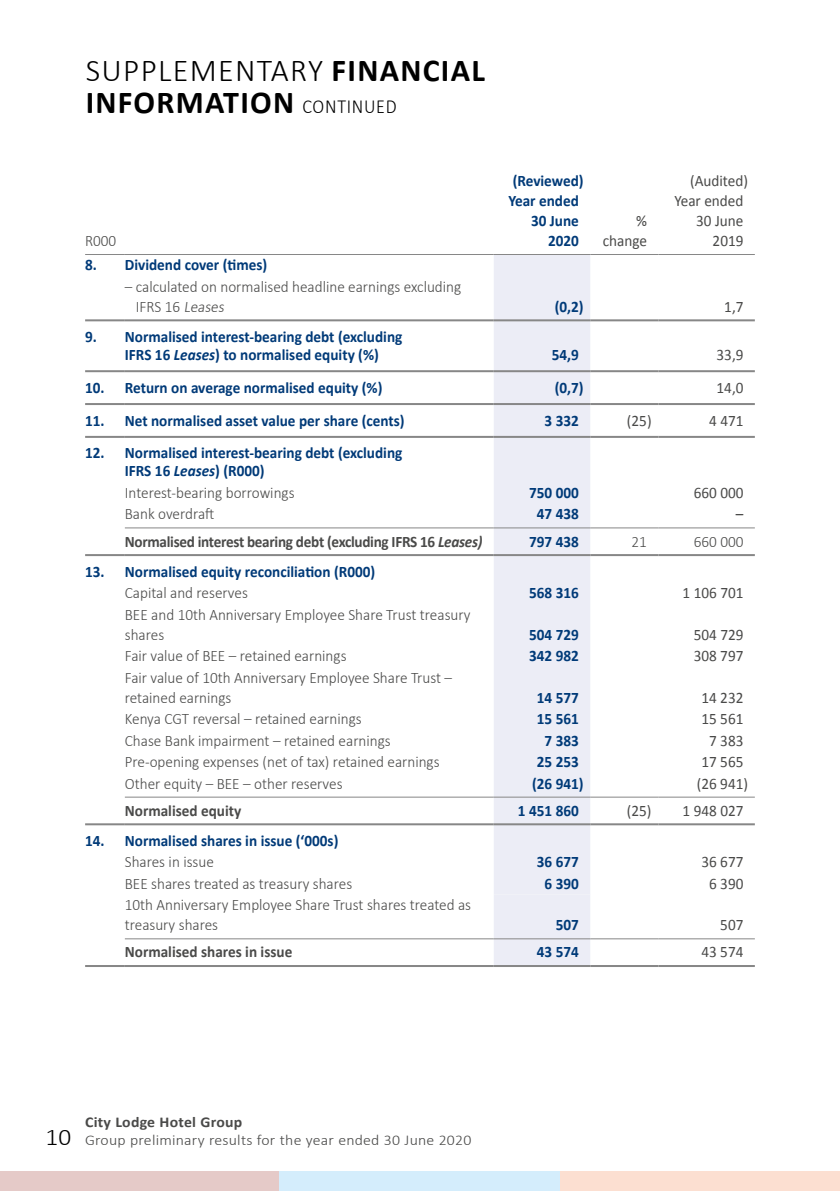
<style>
.page{position:relative;width:840px;height:1191px;background:#fff}
.page>*{position:absolute;margin:0;border:0;box-sizing:border-box;transform-origin:0 0}
.t1{font:700 32px/32px "Calibri";letter-spacing:.04em;color:#000}
.t2{font:300 24px "Calibri";color:#000;scale:1.05 1}
.t3{font:300 16px/20px "Calibri";color:#4a4a49;scale:.95 1}
.t4{font:700 16px/20px "Calibri";color:#003a78;scale:.95 1}
.t5{font:16px/20px "Calibri";color:#4a4a49;text-align:right;scale:.95 1}
.t6{font:700 16px "Calibri";letter-spacing:-.02em;color:#4a4a49;scale:.95 1}
.t7{font:700 16px "Calibri";color:#4a4a49;scale:.95 1}
.t8{font:300 15px "Calibri";letter-spacing:.015em;color:#4a4a49;scale:1.05 1}
.t9{font:700 15px "Calibri";letter-spacing:.015em;color:#4a4a49;scale:1.05 1}
.s1{font-weight:300}
.s2{font-weight:300;font-size:20px}
.s3{font-style:italic}
</style>
<div class="page">
<div style="left:0;top:1171px;width:280px;height:20px;background:#e5cac8"></div>
<div style="left:559px;top:1171px;width:280px;height:20px;background:#fcdfd1"></div>
<div style="left:279px;top:1171px;width:280px;height:20px;background:#d4edfc"></div>
<div style="left:493px;top:255px;width:97px;height:639px;background:#ecedf6"></div>
<div style="left:493px;top:894px;width:97px;height:71px;background:#ecedf6"></div>
<hr style="left:85px;top:254px;width:40px;height:1px;background:#878787">
<hr style="left:125px;top:254px;width:368px;height:1px;background:#878787">
<hr style="left:493px;top:254px;width:97px;height:1px;background:#878787">
<hr style="left:590px;top:254px;width:68px;height:1px;background:#878787">
<hr style="left:658px;top:254px;width:96px;height:1px;background:#878787">
<hr style="left:85px;top:319px;width:40px;height:2px;background:#878787">
<hr style="left:125px;top:319px;width:368px;height:2px;background:#878787">
<hr style="left:493px;top:319px;width:97px;height:2px;background:#878787">
<hr style="left:590px;top:319px;width:68px;height:2px;background:#878787">
<hr style="left:658px;top:319px;width:96px;height:2px;background:#878787">
<hr style="left:85px;top:370px;width:40px;height:2px;background:#878787">
<hr style="left:125px;top:370px;width:368px;height:2px;background:#878787">
<hr style="left:493px;top:370px;width:97px;height:2px;background:#878787">
<hr style="left:590px;top:370px;width:68px;height:2px;background:#878787">
<hr style="left:658px;top:370px;width:96px;height:2px;background:#878787">
<hr style="left:85px;top:403px;width:40px;height:2px;background:#878787">
<hr style="left:125px;top:403px;width:368px;height:2px;background:#878787">
<hr style="left:493px;top:403px;width:97px;height:2px;background:#878787">
<hr style="left:590px;top:403px;width:68px;height:2px;background:#878787">
<hr style="left:658px;top:403px;width:96px;height:2px;background:#878787">
<hr style="left:85px;top:554px;width:40px;height:2px;background:#878787">
<hr style="left:125px;top:554px;width:368px;height:2px;background:#878787">
<hr style="left:493px;top:554px;width:97px;height:2px;background:#878787">
<hr style="left:590px;top:554px;width:68px;height:2px;background:#878787">
<hr style="left:658px;top:554px;width:96px;height:2px;background:#878787">
<hr style="left:125px;top:527px;width:368px;height:1px;background:#878787">
<hr style="left:493px;top:527px;width:97px;height:1px;background:#878787">
<hr style="left:590px;top:527px;width:68px;height:1px;background:#878787">
<hr style="left:658px;top:527px;width:96px;height:1px;background:#878787">
<hr style="left:85px;top:436px;width:40px;height:2px;background:#878787">
<hr style="left:125px;top:436px;width:368px;height:2px;background:#878787">
<hr style="left:493px;top:436px;width:97px;height:2px;background:#878787">
<hr style="left:590px;top:436px;width:68px;height:2px;background:#878787">
<hr style="left:658px;top:436px;width:96px;height:2px;background:#878787">
<hr style="left:85px;top:823px;width:40px;height:2px;background:#878787">
<hr style="left:125px;top:823px;width:368px;height:2px;background:#878787">
<hr style="left:493px;top:823px;width:97px;height:2px;background:#878787">
<hr style="left:590px;top:823px;width:68px;height:2px;background:#878787">
<hr style="left:658px;top:823px;width:96px;height:2px;background:#878787">
<hr style="left:125px;top:796px;width:368px;height:1px;background:#878787">
<hr style="left:493px;top:796px;width:97px;height:1px;background:#878787">
<hr style="left:590px;top:796px;width:68px;height:1px;background:#878787">
<hr style="left:658px;top:796px;width:96px;height:1px;background:#878787">
<hr style="left:85px;top:965px;width:40px;height:2px;background:#878787">
<hr style="left:125px;top:965px;width:368px;height:2px;background:#878787">
<hr style="left:493px;top:965px;width:97px;height:2px;background:#878787">
<hr style="left:590px;top:965px;width:68px;height:2px;background:#878787">
<hr style="left:658px;top:965px;width:96px;height:2px;background:#878787">
<hr style="left:125px;top:938px;width:368px;height:1px;background:#878787">
<hr style="left:493px;top:938px;width:97px;height:1px;background:#878787">
<hr style="left:590px;top:938px;width:68px;height:1px;background:#878787">
<hr style="left:658px;top:938px;width:96px;height:1px;background:#878787">
<h1 class="t1" style="left:86px;top:54px;width:400px"><span class="s1">SUPPLEMENTARY</span> FINANCIAL<br>INFORMATION <span class="s2">CONTINUED</span></h1>
<p class="t3" style="left:85px;top:230px;width:34px">R000</p>
<p class="t4" style="left:85px;top:255px;width:193px">8. Dividend cover (times)</p>
<p class="t3" style="left:136px;top:276px;width:344px;text-indent:-11px">– calculated on normalised headline earnings excluding<br>IFRS 16 Leases</p>
<p class="t4" style="left:125px;top:327px;width:293px;line-height:18px;text-indent:-40px">9. Normalised interest-bearing debt (excluding<br>IFRS 16 <span class="s3">Leases</span>) to normalised equity (%)</p>
<p class="t4" style="left:508px;top:171px;width:81px;text-align:right">(Reviewed)<br>Year ended<br>30 June<br>2020</p>
<p class="t5" style="left:602px;top:211px;width:48px">% change</p>
<p class="t5" style="left:674px;top:171px;width:79px">(Audited)<br>Year ended<br>30 June<br>2019</p>
<p class="t4" style="left:554px;top:296px;width:32px">(0,2)</p>
<p class="t5" style="left:723px;top:296px;width:22px">1,7</p>
<p class="t4" style="left:551px;top:344px;width:30px">54,9</p>
<p class="t5" style="left:716px;top:344px;width:30px">33,9</p>
<p class="t4" style="left:85px;top:377px;width:314px">10. Return on average normalised equity (%)</p>
<p class="t4" style="left:554px;top:377px;width:32px">(0,7)</p>
<p class="t5" style="left:716px;top:377px;width:30px">14,0</p>
<p class="t4" style="left:85px;top:410px;width:338px">11. Net normalised asset value per share (cents)</p>
<p class="t4" style="left:544px;top:410px;width:38px">3 332</p>
<p class="t5" style="left:626px;top:410px;width:27px">(25)</p>
<p class="t5" style="left:708px;top:410px;width:38px">4 471</p>
<p class="t4" style="left:125px;top:444px;width:293px;line-height:18px;text-indent:-40px">12. Normalised interest-bearing debt (excluding<br>IFRS 16 <span class="s3">Leases</span>) (R000)</p>
<p class="t3" style="left:125px;top:482px;width:180px">Interest-bearing borrowings</p>
<p class="t4" style="left:529px;top:482px;width:54px">750 000</p>
<p class="t5" style="left:693px;top:482px;width:54px">660 000</p>
<p class="t3" style="left:125px;top:503px;width:96px">Bank overdraft</p>
<p class="t4" style="left:536px;top:504px;width:46px">47 438</p>
<p class="t5" style="left:735px;top:504px;width:9px">–</p>
<p class="t6" style="left:125px;top:531px;width:378px">Normalised interest bearing debt (excluding IFRS 16 <span class="s3">Leases)</span></p>
<p class="t4" style="left:529px;top:531px;width:54px">797 438</p>
<p class="t3" style="left:631px;top:530px;width:18px">21</p>
<p class="t3" style="left:693px;top:530px;width:54px">660 000</p>
<p class="t4" style="left:85px;top:561px;width:307px">13. Normalised equity reconciliation (R000)</p>
<p class="t3" style="left:125px;top:582px;width:131px">Capital and reserves</p>
<p class="t4" style="left:529px;top:583px;width:54px">568 316</p>
<p class="t5" style="left:682px;top:583px;width:66px">1 106 701</p>
<p class="t3" style="left:125px;top:603px;width:365px">BEE and 10th Anniversary Employee Share Trust treasury shares</p>
<p class="t4" style="left:529px;top:624px;width:54px">504 729</p>
<p class="t5" style="left:693px;top:624px;width:54px">504 729</p>
<p class="t3" style="left:125px;top:645px;width:235px">Fair value of BEE – retained earnings</p>
<p class="t4" style="left:529px;top:646px;width:54px">342 982</p>
<p class="t5" style="left:693px;top:646px;width:54px">308 797</p>
<p class="t3" style="left:125px;top:666px;width:346px">Fair value of 10th Anniversary Employee Share Trust – retained earnings</p>
<p class="t4" style="left:536px;top:687px;width:46px">14 577</p>
<p class="t5" style="left:701px;top:687px;width:46px">14 232</p>
<p class="t3" style="left:125px;top:708px;width:251px">Kenya CGT reversal – retained earnings</p>
<p class="t4" style="left:536px;top:708px;width:46px">15 561</p>
<p class="t5" style="left:701px;top:709px;width:46px">15 561</p>
<p class="t3" style="left:125px;top:729px;width:281px">Chase Bank impairment – retained earnings</p>
<p class="t4" style="left:544px;top:730px;width:38px">7 383</p>
<p class="t5" style="left:708px;top:730px;width:38px">7 383</p>
<p class="t3" style="left:125px;top:751px;width:333px">Pre-opening expenses (net of tax) retained earnings</p>
<p class="t4" style="left:536px;top:751px;width:46px">25 253</p>
<p class="t5" style="left:701px;top:752px;width:46px">17 565</p>
<p class="t3" style="left:125px;top:772px;width:230px">Other equity – BEE – other reserves</p>
<p class="t4" style="left:532px;top:773px;width:56px">(26 941)</p>
<p class="t5" style="left:696px;top:773px;width:55px">(26 941)</p>
<p class="t7" style="left:125px;top:800px;width:124px">Normalised equity</p>
<p class="t4" style="left:517px;top:800px;width:66px">1 451 860</p>
<p class="t5" style="left:626px;top:800px;width:124px">(25) 1 948 027</p>
<p class="t4" style="left:85px;top:830px;width:268px">14. Normalised shares in issue (‘000s)</p>
<p class="t3" style="left:125px;top:851px;width:95px">Shares in issue</p>
<p class="t4" style="left:536px;top:852px;width:46px">36 677</p>
<p class="t5" style="left:701px;top:852px;width:46px">36 677</p>
<p class="t3" style="left:125px;top:872px;width:241px">BEE shares treated as treasury shares</p>
<p class="t4" style="left:544px;top:873px;width:38px">6 390</p>
<p class="t5" style="left:708px;top:873px;width:38px">6 390</p>
<p class="t3" style="left:125px;top:894px;width:366px">10th Anniversary Employee Share Trust shares treated as treasury shares</p>
<p class="t4" style="left:555px;top:915px;width:26px">507</p>
<p class="t5" style="left:720px;top:915px;width:26px">507</p>
<p class="t7" style="left:125px;top:942px;width:178px">Normalised shares in issue</p>
<p class="t4" style="left:536px;top:942px;width:46px">43 574</p>
<p class="t5" style="left:701px;top:942px;width:46px">43 574</p>
<h2 class="t2" style="left:45px;top:1122px;width:26px">10</h2>
<p class="t9" style="left:85px;top:1112px;width:151px">City Lodge Hotel Group</p>
<p class="t8" style="left:85px;top:1130px;width:369px">Group preliminary results for the year ended 30 June 2020</p>
</div>
